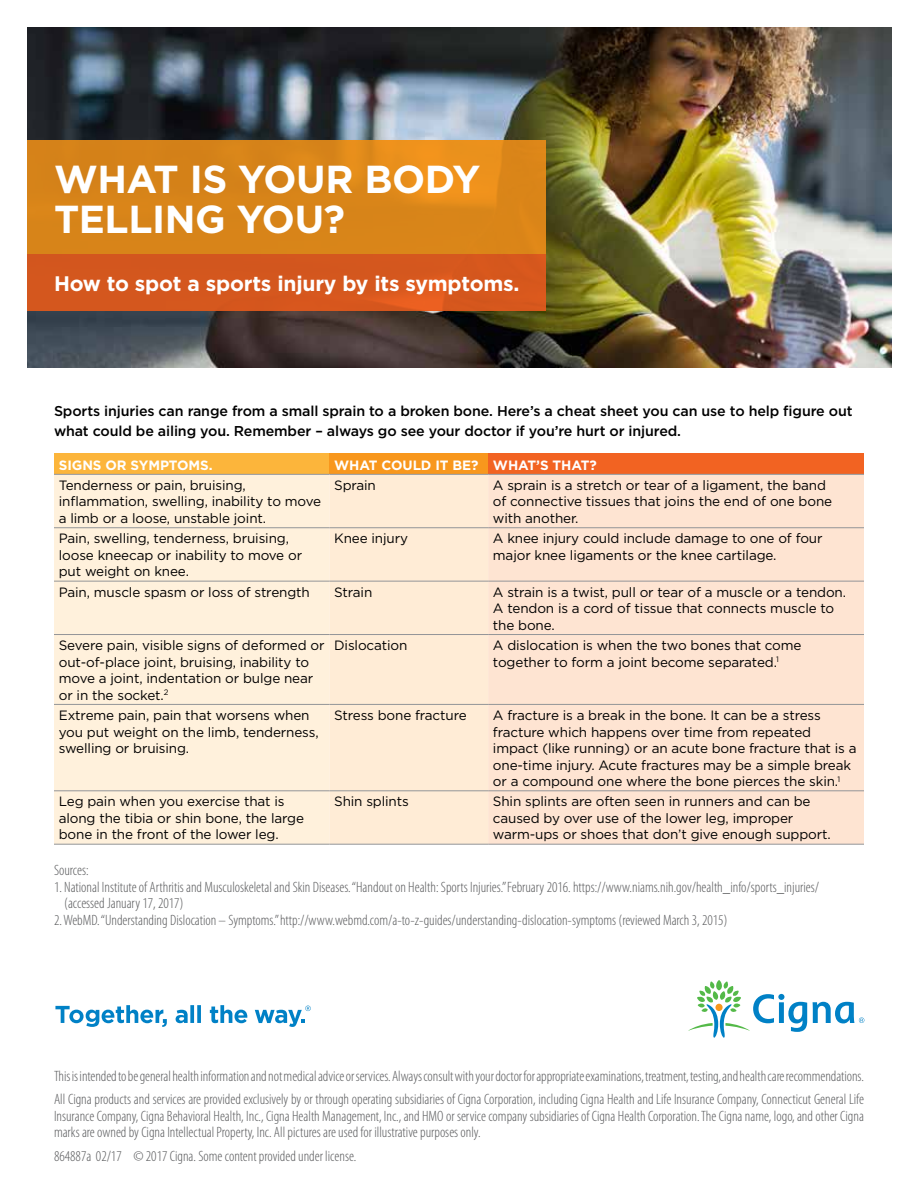
<style>
.page{position:relative;width:918px;height:1188px;background:#fff}
.page>*{position:absolute;margin:0;border:0;box-sizing:border-box;transform-origin:0 0}
.t1{font:700 39px/40.5px "Gotham";letter-spacing:-.01em;color:#fff}
.t2{font:700 21px "Gotham";letter-spacing:-.01em;color:#fff}
.t3{font:300 condensed 15px/16.5px "Myriad Pro";color:#58595b}
.t4{font:500 14.25px/19.5px "Gotham";letter-spacing:-.01em;color:#000}
.t5{font:13.5px/16.5px "Gotham";letter-spacing:-.01em;color:#000}
.t6{font:700 13.5px "Gotham";letter-spacing:-.005em;color:#fff}
</style>
<div class="page">
<img style="left:27px;top:27px;width:864px;height:340px">
<svg style="left:27px;top:140px;width:518px;height:114px;fill:#d88419"></svg>
<div style="left:27px;top:254px;width:518px;height:56px;background:#d4571e"></div>
<div style="left:54px;top:454px;width:275px;height:20px;background:#fcb53b"></div>
<div style="left:329px;top:454px;width:159px;height:20px;background:#f8971d"></div>
<div style="left:488px;top:454px;width:376px;height:20px;background:#f26322"></div>
<div style="left:54px;top:475px;width:275px;height:369px;background:#fff1dc"></div>
<div style="left:329px;top:475px;width:159px;height:369px;background:#ffecd6"></div>
<div style="left:488px;top:475px;width:376px;height:369px;background:#fee4d2"></div>
<hr style="left:54px;top:474px;width:275px;height:1px;background:#939598">
<hr style="left:329px;top:474px;width:159px;height:1px;background:#939598">
<hr style="left:488px;top:474px;width:376px;height:1px;background:#939598">
<hr style="left:54px;top:527px;width:275px;height:1px;background:#939598">
<hr style="left:329px;top:527px;width:159px;height:1px;background:#939598">
<hr style="left:488px;top:527px;width:376px;height:1px;background:#939598">
<hr style="left:54px;top:581px;width:275px;height:1px;background:#939598">
<hr style="left:329px;top:581px;width:159px;height:1px;background:#939598">
<hr style="left:488px;top:581px;width:376px;height:1px;background:#939598">
<hr style="left:54px;top:634px;width:275px;height:1px;background:#939598">
<hr style="left:329px;top:634px;width:159px;height:1px;background:#939598">
<hr style="left:488px;top:634px;width:376px;height:1px;background:#939598">
<hr style="left:54px;top:704px;width:275px;height:1px;background:#939598">
<hr style="left:329px;top:704px;width:159px;height:1px;background:#939598">
<hr style="left:488px;top:704px;width:376px;height:1px;background:#939598">
<hr style="left:54px;top:791px;width:275px;height:1px;background:#939598">
<hr style="left:329px;top:791px;width:159px;height:1px;background:#939598">
<hr style="left:488px;top:791px;width:376px;height:1px;background:#939598">
<hr style="left:54px;top:844px;width:275px;height:1px;background:#939598">
<hr style="left:329px;top:844px;width:159px;height:1px;background:#939598">
<hr style="left:488px;top:844px;width:376px;height:1px;background:#939598">
<svg style="left:55px;top:1005px;width:112px;height:22px"></svg>
<svg style="left:176px;top:1005px;width:25px;height:18px"></svg>
<svg style="left:210px;top:1005px;width:37px;height:18px"></svg>
<svg style="left:255px;top:1006px;width:56px;height:21px"></svg>
<svg style="left:688px;top:980px;width:176px;height:58px"></svg>
<h1 class="t1" style="left:54px;top:158px;width:428px">WHAT IS YOUR BODY<br>TELLING YOU?</h1>
<h2 class="t2" style="left:54px;top:271px;width:467px">How to spot a sports injury by its symptoms.</h2>
<p class="t4" style="left:54px;top:401px;width:800px">Sports injuries can range from a small sprain to a broken bone. Here’s a cheat sheet you can use to help figure out what could be ailing you. Remember – always go see your doctor if you’re hurt or injured.</p>
<p class="t6" style="left:59px;top:457px;width:155px">SIGNS OR SYMPTOMS.</p>
<p class="t6" style="left:334px;top:457px;width:264px">WHAT COULD IT BE? WHAT’S THAT?</p>
<p class="t5" style="left:59px;top:477px;width:264px">Tenderness or pain, bruising, inflammation, swelling, inability to move a limb or a loose, unstable joint.</p>
<p class="t5" style="left:334px;top:477px;width:43px">Sprain</p>
<p class="t5" style="left:493px;top:477px;width:341px">A sprain is a stretch or tear of a ligament, the band of connective tissues that joins the end of one bone with another.</p>
<p class="t5" style="left:59px;top:530px;width:245px">Pain, swelling, tenderness, bruising, loose kneecap or inability to move or put weight on knee.</p>
<p class="t5" style="left:334px;top:530px;width:75px">Knee injury</p>
<p class="t5" style="left:493px;top:530px;width:331px">A knee injury could include damage to one of four major knee ligaments or the knee cartilage.</p>
<p class="t5" style="left:59px;top:583px;width:253px">Pain, muscle spasm or loss of strength</p>
<p class="t5" style="left:334px;top:583px;width:40px">Strain</p>
<p class="t5" style="left:493px;top:583px;width:355px">A strain is a twist, pull or tear of a muscle or a tendon.<br>A tendon is a cord of tissue that connects muscle to the bone.</p>
<p class="t5" style="left:59px;top:637px;width:267px">Severe pain, visible signs of deformed or out-of-place joint, bruising, inability to move a joint, indentation or bulge near or in the socket.<sup>2</sup></p>
<p class="t5" style="left:334px;top:637px;width:75px">Dislocation</p>
<p class="t5" style="left:493px;top:637px;width:310px">A dislocation is when the two bones that come together to form a joint become separated.<sup>1</sup></p>
<p class="t5" style="left:59px;top:707px;width:261px">Extreme pain, pain that worsens when you put weight on the limb, tenderness, swelling or bruising.</p>
<p class="t5" style="left:334px;top:707px;width:134px">Stress bone fracture</p>
<p class="t5" style="left:493px;top:707px;width:365px">A fracture is a break in the bone. It can be a stress fracture which happens over time from repeated impact (like running) or an acute bone fracture that is a one-time injury. Acute fractures may be a simple break or a compound one where the bone pierces the skin.<sup>1</sup></p>
<p class="t5" style="left:59px;top:793px;width:247px">Leg pain when you exercise that is along the tibia or shin bone, the large bone in the front of the lower leg.</p>
<p class="t5" style="left:334px;top:793px;width:76px">Shin splints</p>
<p class="t5" style="left:493px;top:793px;width:339px">Shin splints are often seen in runners and can be caused by over use of the lower leg, improper warm-ups or shoes that don’t give enough support.</p>
<p class="t3" style="left:54px;top:862px;width:36px">Sources:</p>
<p class="t3" style="left:64px;top:879px;width:756px;text-indent:-10px">1. National Institute of Arthritis and Musculoskeletal and Skin Diseases. “Handout on Health: Sports Injuries.” February 2016. https://www.niams.nih.gov/health_info/sports_injuries/ (accessed January 17, 2017)</p>
<p class="t3" style="left:54px;top:912px;width:675px">2. WebMD. “Understanding Dislocation – Symptoms.” http://www.webmd.com/a-to-z-guides/understanding-dislocation-symptoms (reviewed March 3, 2015)</p>
<p class="t3" style="left:54px;top:1064px;width:812px;line-height:23.5px">This is intended to be general health information and not medical advice or services. Always consult with your doctor for appropriate examinations, treatment, testing, and health care recommendations.<br>All Cigna products and services are provided exclusively by or through operating subsidiaries of Cigna Corporation, including Cigna Health and Life Insurance Company, Connecticut General Life</p>
<p class="t3" style="left:54px;top:1108px;width:812px">Insurance Company, Cigna Behavioral Health, Inc., Cigna Health Management, Inc., and HMO or service company subsidiaries of Cigna Health Corporation. The Cigna name, logo, and other Cigna marks are owned by Cigna Intellectual Property, Inc. All pictures are used for illustrative purposes only.</p>
<p class="t3" style="left:54px;top:1148px;width:304px">864887a 02/17 © 2017 Cigna. Some content provided under license.</p>
</div>
